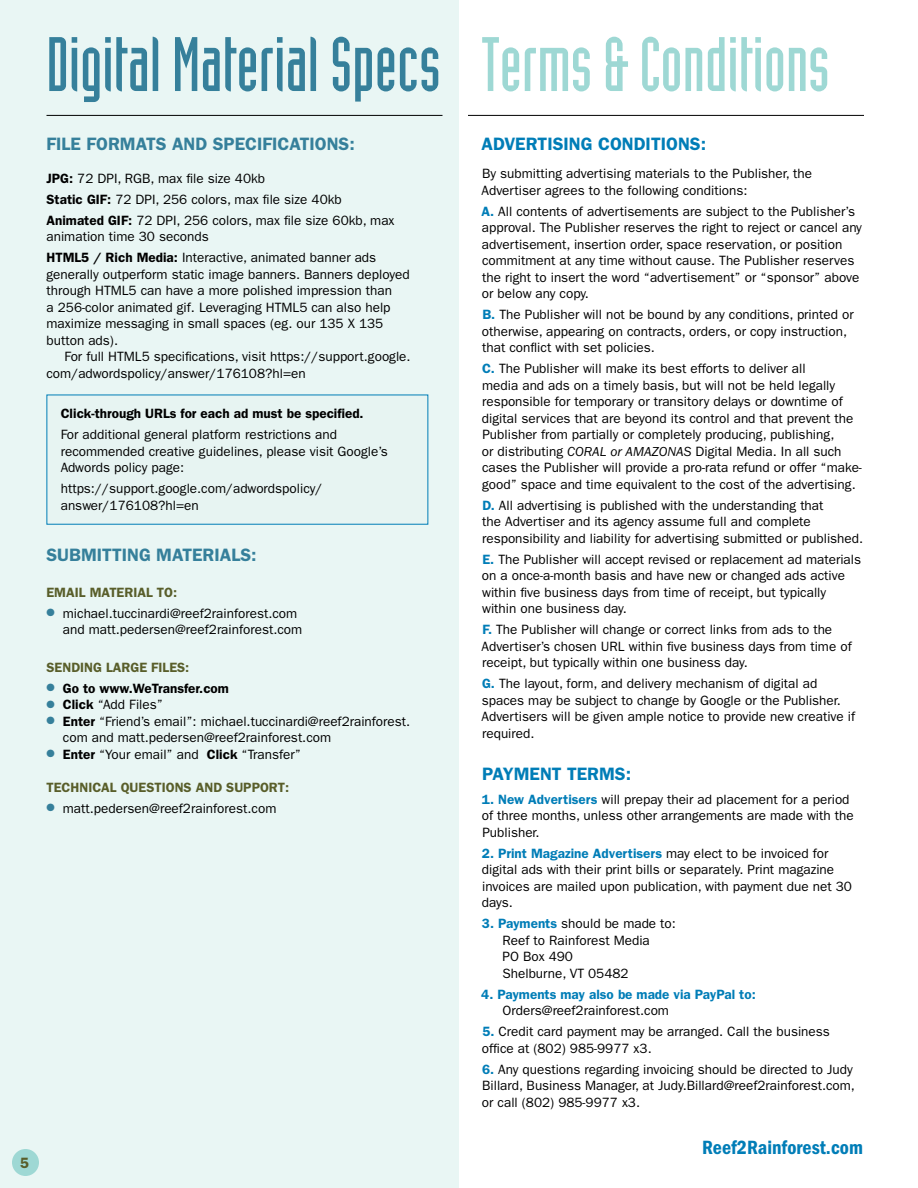
<style>
.page{position:relative;width:918px;height:1188px;background:#fff}
.page>*{position:absolute;margin:0;border:0;box-sizing:border-box;transform-origin:0 0}
.t1{font:75.45px "Industria LT Std Solid";color:#36809b}
.t2{font:19.8px "ITC Franklin Gothic Std Dm Cd";color:#007db7}
.t3{font:600 18px "ITC Franklin Gothic Std";color:#36809b}
.t4{font:600 18px "ITC Franklin Gothic Std";color:#007db7}
.t5{font:600 15px "ITC Franklin Gothic Std";color:#595e2a}
.t6{font:13.5px/16.5px "ITC Franklin Gothic Std";color:#000}
.t7{font:600 13.5px "ITC Franklin Gothic Std";color:#000}
.t8{font:600 13.5px "ITC Franklin Gothic Std";color:#595e2a}
.t9{font:600 13.5px "ITC Franklin Gothic Std";color:#007db7}
.s1{color:#9ed8d4}
.s2{font-weight:600}
.s3{color:#36809b}
.s4{font-weight:600;color:#007db7}
.s5{font-style:italic}
</style>
<div class="page">
<div style="left:0;top:0;width:459px;height:1188px;background:#e9f6f4"></div>
<hr style="left:468px;top:115px;width:396px;height:1px;background:#000">
<hr style="left:46px;top:115px;width:396px;height:1px;background:#000">
<div style="left:12px;top:1149px;width:27px;height:27px;background:#9ed8d4;border-radius:50%"></div>
<p class="t5" style="left:20px;top:1154px;width:10px">5</p>
<h1 class="t1" style="left:46px;top:23px;width:784px">Digital Material Specs <span class="s1">Terms &amp; Conditions</span></h1>
<h3 class="t3" style="left:46px;top:133px;width:310px">FILE FORMATS AND SPECIFICATIONS:</h3>
<p class="t6" style="left:46px;top:168px;width:350px;line-height:21px"><span class="s2">JPG:</span> 72 DPI, RGB, max file size 40kb<br><span class="s2">Static GIF:</span> 72 DPI, 256 colors, max file size 40kb<br><span class="s2">Animated GIF:</span> 72 DPI, 256 colors, max file size 60kb, max</p>
<p class="t6" style="left:46px;top:226px;width:331px;line-height:21px">animation time 30 seconds<br><span class="s2">HTML5 / Rich Media:</span> Interactive, animated banner ads</p>
<p class="t6" style="left:46px;top:266px;width:365px">generally outperform static image banners. Banners deployed through HTML5 can have a more polished impression than<br>a 256-color animated gif. Leveraging HTML5 can also help maximize messaging in small spaces (eg. our 135 X 135 button ads).</p>
<p class="t6" style="left:46px;top:348px;width:366px;text-indent:18px">For full HTML5 specifications, visit https://support.google. com/adwordspolicy/answer/176108?hl=en</p>
<p class="t7" style="left:61px;top:405px;width:304px">Click-through URLs for each ad must be specified.</p>
<p class="t6" style="left:61px;top:426px;width:329px">For additional general platform restrictions and recommended creative guidelines, please visit Google’s<br>Adwords policy page:</p>
<p class="t6" style="left:61px;top:480px;width:263px">https://support.google.com/adwordspolicy/ answer/176108?hl=en</p>
<h3 class="t3" style="left:46px;top:544px;width:212px">SUBMITTING MATERIALS:</h3>
<p class="t8" style="left:46px;top:584px;width:132px">EMAIL MATERIAL TO:</p>
<p class="t6" style="left:63px;top:605px;width:241px;text-indent:-16px"><span class="s3">●</span> michael.tuccinardi@reef2rainforest.com and matt.pedersen@reef2rainforest.com</p>
<p class="t8" style="left:47px;top:659px;width:144px">SENDING LARGE FILES:</p>
<p class="t7" style="left:46px;top:680px;width:184px"><span class="s3">●</span> Go to www.WeTransfer.com</p>
<p class="t6" style="left:46px;top:696px;width:118px"><span class="s3">●</span> <span class="s2">Click</span> “Add Files”</p>
<p class="t6" style="left:63px;top:713px;width:349px;text-indent:-16px"><span class="s3">●</span> <span class="s2">Enter</span> “Friend’s email”: michael.tuccinardi@reef2rainforest. com and matt.pedersen@reef2rainforest.com</p>
<p class="t6" style="left:46px;top:746px;width:256px"><span class="s3">●</span> <span class="s2">Enter</span> “Your email” and <span class="s2">Click</span> “Transfer”</p>
<p class="t8" style="left:47px;top:779px;width:244px">TECHNICAL QUESTIONS AND SUPPORT:</p>
<p class="t6" style="left:46px;top:800px;width:231px"><span class="s3">●</span> matt.pedersen@reef2rainforest.com</p>
<h3 class="t4" style="left:481px;top:133px;width:226px">ADVERTISING CONDITIONS:</h3>
<p class="t6" style="left:481px;top:165px;width:332px">By submitting advertising materials to the Publisher, the<br>Advertiser agrees to the following conditions:</p>
<p class="t6" style="left:482px;top:203px;width:382px"><span class="s4">A.</span> All contents of advertisements are subject to the Publisher’s approval. The Publisher reserves the right to reject or cancel any advertisement, insertion order, space reservation, or position commitment at any time without cause. The Publisher reserves the right to insert the word “advertisement” or “sponsor” above or below any copy.</p>
<p class="t6" style="left:482px;top:306px;width:373px"><span class="s4">B.</span> The Publisher will not be bound by any conditions, printed or otherwise, appearing on contracts, orders, or copy instruction, that conflict with set policies.</p>
<p class="t6" style="left:482px;top:360px;width:382px"><span class="s4">C.</span> The Publisher will make its best efforts to deliver all<br>media and ads on a timely basis, but will not be held legally responsible for temporary or transitory delays or downtime of digital services that are beyond its control and that prevent the Publisher from partially or completely producing, publishing,<br>or distributing <span class="s5">CORAL or AMAZONAS</span> Digital Media. In all such cases the Publisher will provide a pro-rata refund or offer “make&shy;good” space and time equivalent to the cost of the advertising.</p>
<p class="t6" style="left:482px;top:497px;width:383px"><span class="s4">D.</span> All advertising is published with the understanding that<br>the Advertiser and its agency assume full and complete responsibility and liability for advertising submitted or published.</p>
<p class="t6" style="left:482px;top:551px;width:381px"><span class="s4">E.</span> The Publisher will accept revised or replacement ad materials on a once-a-month basis and have new or changed ads active within five business days from time of receipt, but typically within one business day.</p>
<p class="t6" style="left:481px;top:621px;width:372px"><span class="s4">F.</span> The Publisher will change or correct links from ads to the<br>Advertiser’s chosen URL within five business days from time of receipt, but typically within one business day.</p>
<p class="t6" style="left:481px;top:675px;width:375px"><span class="s4">G.</span> The layout, form, and delivery mechanism of digital ad spaces may be subject to change by Google or the Publisher.<br>Advertisers will be given ample notice to provide new creative if required.</p>
<h3 class="t4" style="left:482px;top:763px;width:150px">PAYMENT TERMS:</h3>
<p class="t6" style="left:482px;top:791px;width:373px"><span class="s4">1. New Advertisers</span> will prepay their ad placement for a period of three months, unless other arrangements are made with the<br>Publisher.</p>
<p class="t6" style="left:482px;top:845px;width:372px"><span class="s4">2. Print Magazine Advertisers</span> may elect to be invoiced for digital ads with their print bills or separately. Print magazine invoices are mailed upon publication, with payment due net 30 days.</p>
<p class="t6" style="left:503px;top:915px;width:175px;text-indent:-21px"><span class="s4">3. Payments</span> should be made to:<br>Reef to Rainforest Media<br>PO Box 490<br>Shelburne, VT 05482</p>
<p class="t9" style="left:481px;top:986px;width:276px">4. Payments may also be made via PayPal to:</p>
<p class="t6" style="left:503px;top:1002px;width:168px">Orders@reef2rainforest.com</p>
<p class="t6" style="left:482px;top:1023px;width:350px"><span class="s4">5.</span> Credit card payment may be arranged. Call the business office at (802) 985-9977 x3.</p>
<p class="t6" style="left:482px;top:1061px;width:375px"><span class="s4">6.</span> Any questions regarding invoicing should be directed to Judy<br>Billard, Business Manager, at Judy.Billard@reef2rainforest.com, or call (802) 985-9977 x3.</p>
<h2 class="t2" style="left:702px;top:1136px;width:162px">Reef2Rainforest.com</h2>
</div>
